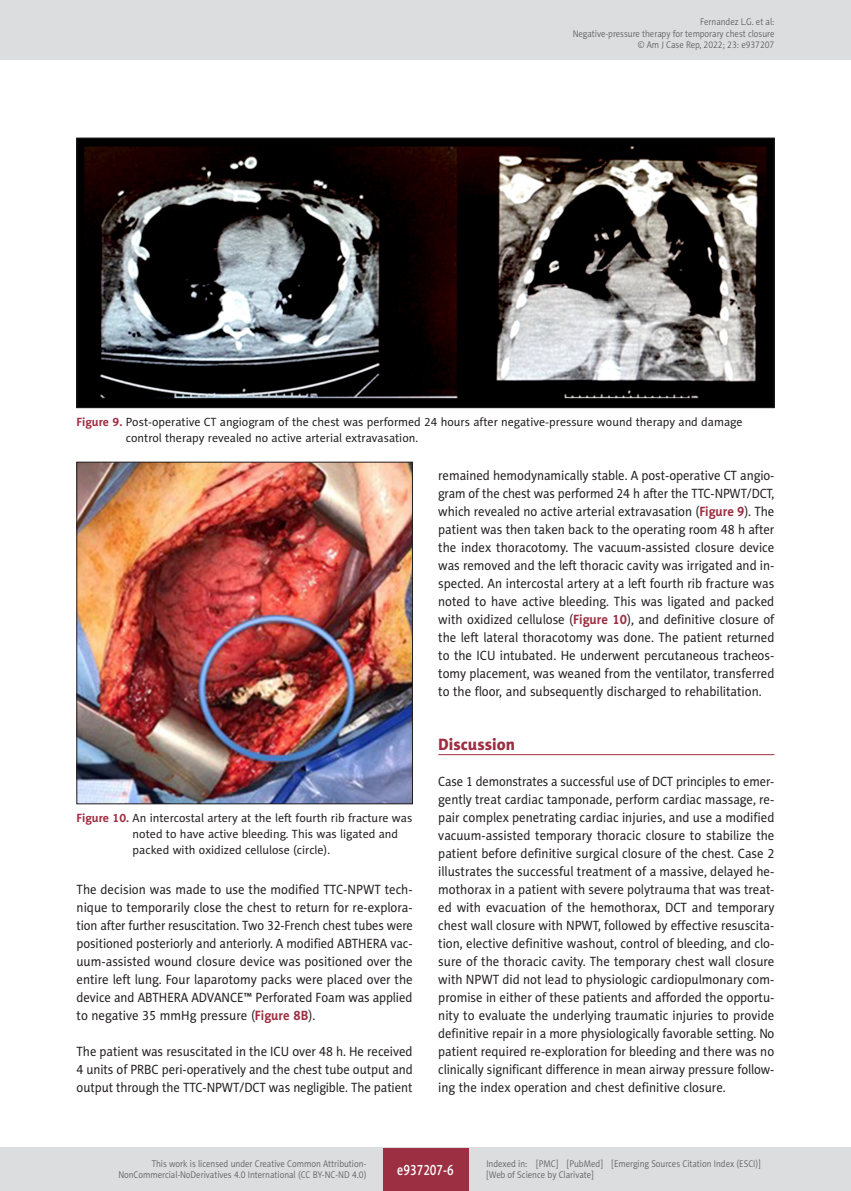
<style>
.page{position:relative;width:851px;height:1191px;background:#fff}
.page>*{position:absolute;margin:0;border:0;box-sizing:border-box;transform-origin:0 0}
.AJCR_Headline_1{font:16.5px "Naomi Sans EFN Heavy";color:#9d2f42}
.t1{font:15px "Naomi Sans EFN Medium";color:#fff;scale:.8 1}
.AJCR_Body{font:13.5px/18px "Naomi Sans EFN";color:#231f20;text-align:justify;scale:.95 1}
.AJCR_Body-2{font:13.5px/18px "Naomi Sans EFN";color:#231f20;text-align:justify;scale:.93 1}
.AJCR_Rycina_tytul{font:12px/15.8px "Naomi Sans EFN";color:#231f20}
.t2{font:9.75px/11.2px "Naomi Sans EFN Light";color:#57585a;text-align:right;scale:.9 1}
.s1{font-weight:700;color:#9d2f42}
</style>
<div class="page">
<img style="left:79px;top:140px;width:693px;height:266px">
<div style="left:77px;top:138px;width:697px;height:270px;border:1px solid #231f20"></div>
<img style="left:79px;top:464px;width:331px;height:338px">
<div style="left:77px;top:462px;width:335px;height:342px;border:1px solid #231f20"></div>
<hr style="left:438px;top:754px;width:336px;height:1px;background:#9d2f42">
<div style="left:0;top:0;width:850px;height:60px;background:#dcdddf"></div>
<hr style="left:850px;top:0;width:1px;height:60px;background:#dcdddf">
<div style="left:0;top:1148px;width:850px;height:43px;background:#dcdddf"></div>
<div style="left:383px;top:1147px;width:85px;height:43px;background:#9d2f42"></div>
<p class="t2" style="left:573px;top:16px;width:225px">Fernandez L.G. et al:<br>Negative-pressure therapy for temporary chest closure © Am J Case Rep, 2022; 23: e937207</p>
<p class="AJCR_Rycina_tytul" style="left:126px;top:414px;width:618px;text-indent:-49px"><span class="s1">Figure 9.</span> Post-operative CT angiogram of the chest was performed 24 hours after negative-pressure wound therapy and damage control therapy revealed no active arterial extravasation.</p>
<p class="AJCR_Rycina_tytul" style="left:133px;top:810px;width:281px;text-indent:-56px"><span class="s1">Figure 10.</span> An intercostal artery at the left fourth rib fracture was noted to have active bleeding. This was ligated and packed with oxidized cellulose (circle).</p>
<p class="AJCR_Body" style="left:77px;top:880px;width:355px">The decision was made to use the modified TTC-NPWT tech&shy;nique to temporarily close the chest to return for re-explora&shy;tion after further resuscitation. Two 32-French chest tubes were positioned posteriorly and anteriorly. A modified ABTHERA vac&shy;uum-assisted wound closure device was positioned over the entire left lung. Four laparotomy packs were placed over the device and ABTHERA ADVANCE™ Perforated Foam was applied to negative 35 mmHg pressure (<span class="s1">Figure 8B</span>).</p>
<p class="AJCR_Body" style="left:77px;top:1042px;width:355px">The patient was resuscitated in the ICU over 48 h. He received 4 units of PRBC peri-operatively and the chest tube output and output through the TTC-NPWT/DCT was negligible. The patient</p>
<p class="AJCR_Body" style="left:438px;top:466px;width:355px">remained hemodynamically stable. A post-operative CT angio&shy;gram of the chest was performed 24 h after the TTC-NPWT/DCT, which revealed no active arterial extravasation (<span class="s1">Figure 9</span>). The patient was then taken back to the operating room 48 h after the index thoracotomy. The vacuum-assisted closure device was removed and the left thoracic cavity was irrigated and in&shy;spected. An intercostal artery at a left fourth rib fracture was noted to have active bleeding. This was ligated and packed with oxidized cellulose (<span class="s1">Figure 10</span>), and definitive closure of the left lateral thoracotomy was done. The patient returned to the ICU intubated. He underwent percutaneous tracheos&shy;tomy placement, was weaned from the ventilator, transferred to the floor, and subsequently discharged to rehabilitation.</p>
<p class="AJCR_Headline_1" style="left:438px;top:734px;width:78px">Discussion</p>
<p class="AJCR_Body-2" style="left:438px;top:772px;width:363px">Case 1 demonstrates a successful use of DCT principles to emer&shy;gently treat cardiac tamponade, perform cardiac massage, re&shy;pair complex penetrating cardiac injuries, and use a modified vacuum-assisted temporary thoracic closure to stabilize the patient before definitive surgical closure of the chest. Case 2 illustrates the successful treatment of a massive, delayed he&shy;mothorax in a patient with severe polytrauma that was treat&shy;ed with evacuation of the hemothorax, DCT and temporary chest wall closure with NPWT, followed by effective resuscita&shy;tion, elective definitive washout, control of bleeding, and clo&shy;sure of the thoracic cavity. The temporary chest wall closure with NPWT did not lead to physiologic cardiopulmonary com&shy;promise in either of these patients and afforded the opportu&shy;nity to evaluate the underlying traumatic injuries to provide definitive repair in a more physiologically favorable setting. No patient required re-exploration for bleeding and there was no clinically significant difference in mean airway pressure follow&shy;ing the index operation and chest definitive closure.</p>
<p class="t2" style="left:118px;top:1158px;width:277px">This work is licensed under Creative Common Attribution-<br>NonCommercial-NoDerivatives 4.0 International (CC BY-NC-ND 4.0)</p>
<p class="t1" style="left:397px;top:1160px;width:72px">e937207-6</p>
<p class="t2" style="left:486px;top:1158px;width:306px;text-align:left">Indexed in: [PMC] [PubMed] [Emerging Sources Citation Index (ESCI)] [Web of Science by Clarivate]</p>
</div>
